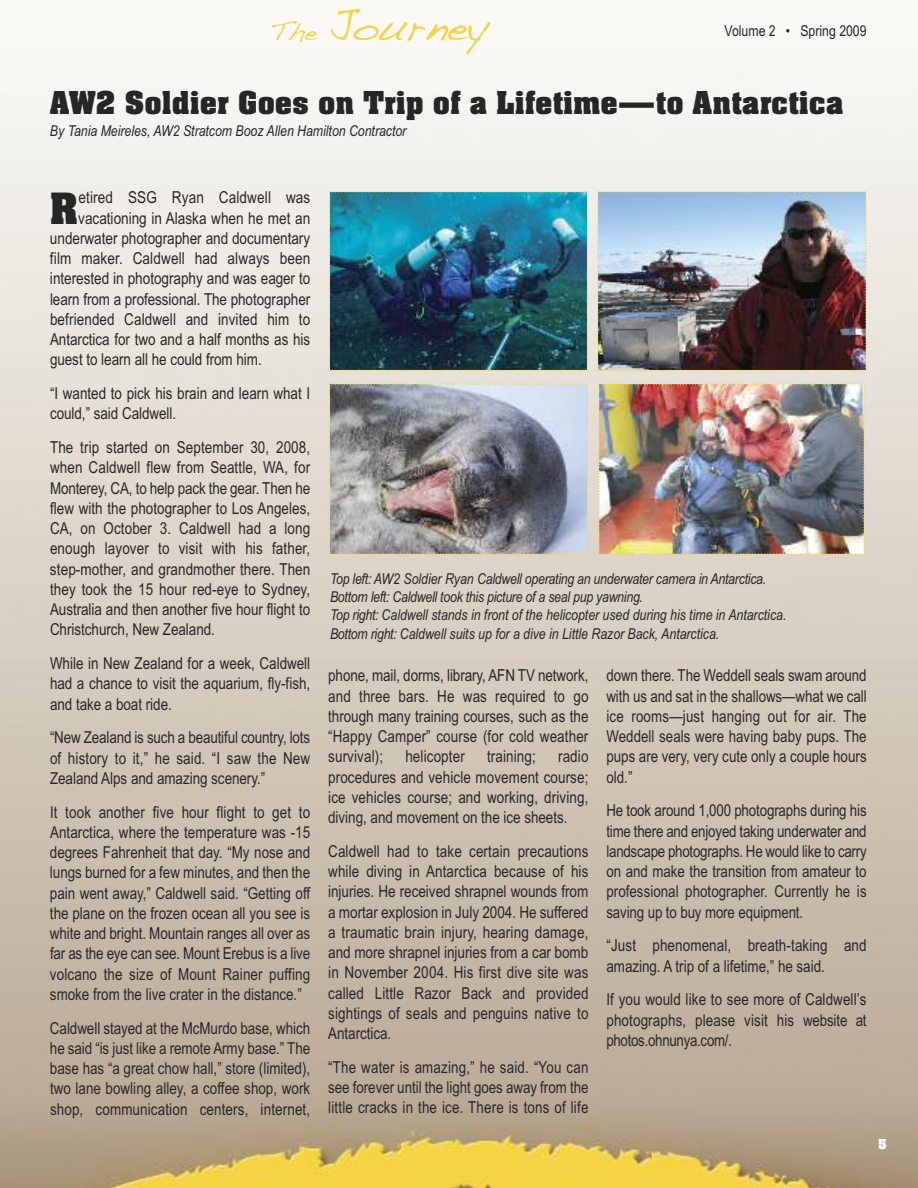
<style>
.page{position:relative;width:918px;height:1188px;background:#fff}
.page>*{position:absolute;margin:0;border:0;box-sizing:border-box;transform-origin:0 0}
.t1{font:47.1px "Aachen Bold Plain";color:#272627}
.t2{font:42px "Handwriting Dakota";color:#f6d349}
.t3{font:34.5px "Aachen Bold Plain";color:#272627}
.t4{font:16.5px/20.2px "Arial Narrow";color:#272627;text-align:justify}
.t5{font:italic 15px/18.3px "Arial Narrow";color:#272627}
.t6{font:15px "Arial Narrow";color:#272627}
.t7{font:15px "Aachen Bold Plain";color:#fff}
.s1{font-size:25.5px}
</style>
<div class="page">
<img style="left:0;top:30px;width:918px;height:1158px">
<img style="left:329px;top:191px;width:259px;height:180px">
<img style="left:598px;top:383px;width:267px;height:172px">
<img style="left:597px;top:191px;width:270px;height:180px">
<img style="left:329px;top:383px;width:259px;height:172px">
<h2 class="t2" style="left:271px;top:-4px;width:219px"><span class="s1">The</span> Journey</h2>
<p class="t6" style="left:725px;top:25px;width:144px">Volume 2 • Spring 2009</p>
<h3 class="t3" style="left:50px;top:91px;width:795px">AW2 Soldier Goes on Trip of a Lifetime—to Antarctica</h3>
<p class="t5" style="left:50px;top:123px;width:358px">By Tania Meireles, AW2 Stratcom Booz Allen Hamilton Contractor</p>
<h1 class="t1" style="left:50px;top:192px;width:30px">R</h1>
<p class="t4" style="left:78px;top:189px;width:233px">etired SSG Ryan Caldwell was</p>
<p class="t4" style="left:78px;top:209px;width:233px">vacationing in Alaska when he met an</p>
<p class="t4" style="left:50px;top:230px;width:262px">underwater photographer and documentary</p>
<p class="t4" style="left:50px;top:250px;width:262px">film maker. Caldwell had always been</p>
<p class="t4" style="left:50px;top:270px;width:262px">interested in photography and was eager to</p>
<p class="t4" style="left:50px;top:290px;width:262px">learn from a professional. The photographer</p>
<p class="t4" style="left:50px;top:311px;width:262px">befriended Caldwell and invited him to</p>
<p class="t4" style="left:50px;top:331px;width:262px">Antarctica for two and a half months as his</p>
<p class="t4" style="left:50px;top:351px;width:213px">guest to learn all he could from him.</p>
<p class="t4" style="left:50px;top:385px;width:262px">“I wanted to pick his brain and learn what I could,” said Caldwell.</p>
<p class="t4" style="left:50px;top:439px;width:262px">The trip started on September 30, 2008, when Caldwell flew from Seattle, WA, for Monterey, CA, to help pack the gear. Then he flew with the photographer to Los Angeles, CA, on October 3. Caldwell had a long enough layover to visit with his father, step-mother, and grandmother there. Then they took the 15 hour red-eye to Sydney, Australia and then another five hour flight to Christchurch, New Zealand.</p>
<p class="t4" style="left:50px;top:655px;width:262px">While in New Zealand for a week, Caldwell had a chance to visit the aquarium, fly-fish, and take a boat ride.</p>
<p class="t4" style="left:50px;top:729px;width:262px">“New Zealand is such a beautiful country, lots of history to it,” he said. “I saw the New Zealand Alps and amazing scenery.”</p>
<p class="t4" style="left:50px;top:803px;width:262px">It took another five hour flight to get to Antarctica, where the temperature was -15 degrees Fahrenheit that day. “My nose and lungs burned for a few minutes, and then the pain went away,” Caldwell said. “Getting off the plane on the frozen ocean all you see is white and bright. Mountain ranges all over as far as the eye can see. Mount Erebus is a live volcano the size of Mount Rainer puffing smoke from the live crater in the distance.”</p>
<p class="t4" style="left:50px;top:1019px;width:262px">Caldwell stayed at the McMurdo base, which he said “is just like a remote Army base.” The base has “a great chow hall,” store (limited), two lane bowling alley, a coffee shop, work shop, communication centers, internet,</p>
<p class="t5" style="left:330px;top:571px;width:458px">Top left: AW2 Soldier Ryan Caldwell operating an underwater camera in Antarctica.<br>Bottom left: Caldwell took this picture of a seal pup yawning.<br>Top right: Caldwell stands in front of the helicopter used during his time in Antarctica.<br>Bottom right: Caldwell suits up for a dive in Little Razor Back, Antarctica.</p>
<p class="t4" style="left:328px;top:667px;width:262px">phone, mail, dorms, library, AFN TV network, and three bars. He was required to go through many training courses, such as the “Happy Camper” course (for cold weather survival);</p>
<p class="t4" style="left:328px;top:748px;width:262px;text-indent:230px">radio procedures and vehicle movement course; ice vehicles course; and working, driving, diving, and movement on the ice sheets.</p>
<p class="t4" style="left:328px;top:842px;width:262px">Caldwell had to take certain precautions while diving in Antarctica because of his injuries. He received shrapnel wounds from a mortar explosion in July 2004. He suffered a traumatic brain injury, hearing damage, and more shrapnel injuries from a car bomb in November 2004. His first dive site was called Little Razor Back and provided sightings of seals and penguins native to Antarctica.</p>
<p class="t4" style="left:328px;top:1058px;width:262px">“The water is amazing,” he said. “You can see forever until the light goes away from the little cracks in the ice. There is tons of life</p>
<p class="t4" style="left:405px;top:748px;width:61px">helicopter</p>
<p class="t4" style="left:487px;top:748px;width:50px">training;</p>
<p class="t4" style="left:606px;top:667px;width:262px">down there. The Weddell seals swam around with us and sat in the shallows—what we call ice rooms—just hanging out for air. The Weddell seals were having baby pups. The pups are very, very cute only a couple hours old.”</p>
<p class="t4" style="left:606px;top:802px;width:262px">He took around 1,000 photographs during his time there and enjoyed taking underwater and landscape photographs. He would like to carry on and make the transition from amateur to professional photographer. Currently he is saving up to buy more equipment.</p>
<p class="t4" style="left:606px;top:937px;width:262px">“Just phenomenal, breath-taking and amazing. A trip of a lifetime,” he said.</p>
<p class="t4" style="left:606px;top:991px;width:262px">If you would like to see more of Caldwell’s photographs, please visit his website at photos.ohnunya.com/.</p>
<p class="t7" style="left:878px;top:1139px;width:10px">5</p>
</div>
